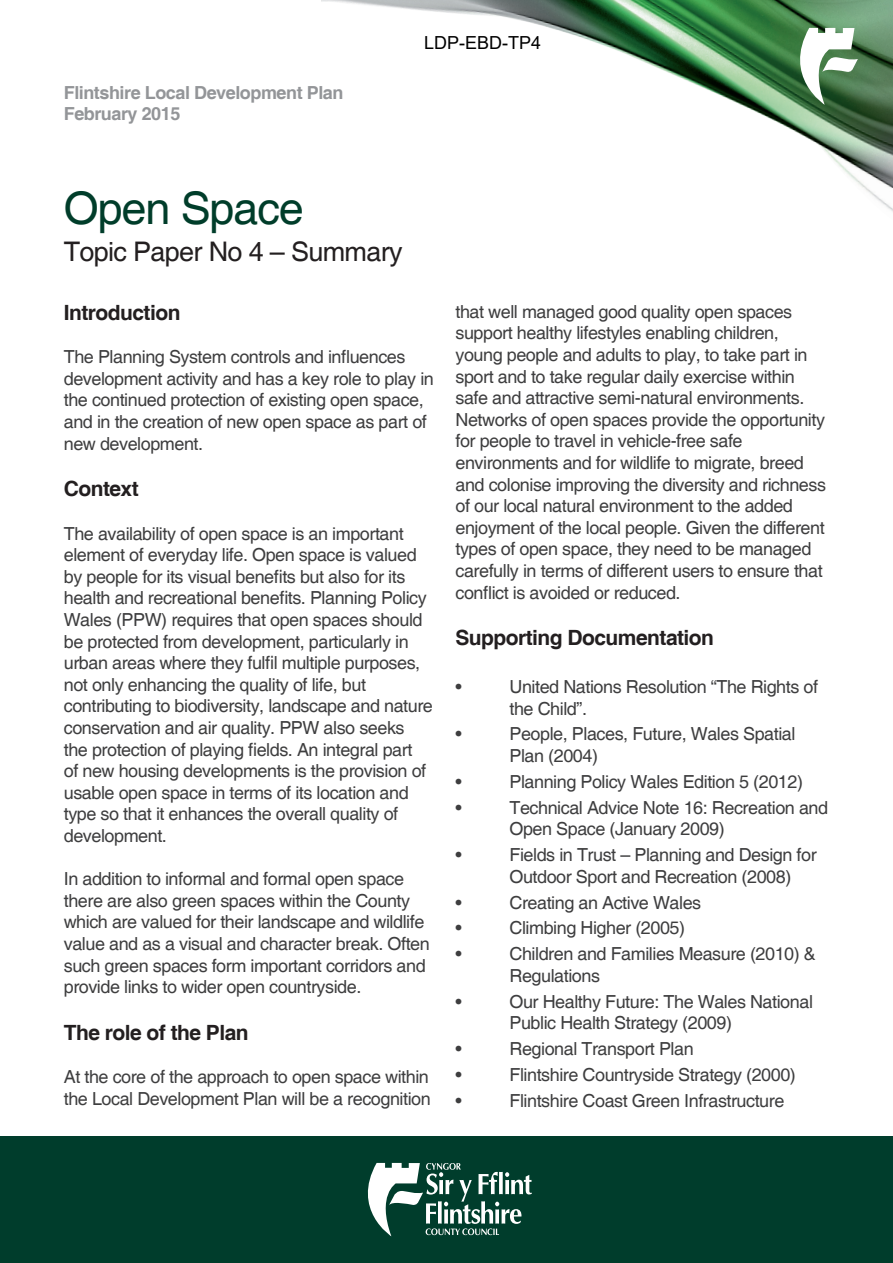
<style>
.page{position:relative;width:893px;height:1263px;background:#fff}
.page>*{position:absolute;margin:0;border:0;box-sizing:border-box;transform-origin:0 0}
.Document_heading_1{font:45px "Helvetica";letter-spacing:-.025em;color:#003d2a}
.Document_heading_2{font:27px "Helvetica";letter-spacing:-.025em;color:#231f20}
.t1{font:700 21px "Helvetica";letter-spacing:-.025em;color:#231f20}
.t2{font:18px/21.6px "Helvetica";letter-spacing:-.025em;color:#3e3e3f}
.Document_heading_3{font:700 18px/21.6px "Helvetica";letter-spacing:-.025em;color:#939598}
.t3{font:18px "Arial";color:#000}
</style>
<div class="page">
<div style="left:0;top:1137px;width:893px;height:126px;background:#003d2a"></div>
<svg style="left:368px;top:1163px;width:164px;height:73px"></svg>
<img style="left:321px;top:0;width:572px;height:212px">
<svg style="left:782px;top:28px;width:76px;height:77px"></svg>
<p class="Document_heading_3" style="left:64px;top:82px;width:281px">Flintshire Local Development Plan<br>February 2015</p>
<p class="t3" style="left:424px;top:30px;width:119px">LDP-EBD-TP4</p>
<p class="Document_heading_1" style="left:64px;top:182px;width:242px">Open Space</p>
<p class="Document_heading_2" style="left:64px;top:236px;width:340px">Topic Paper No 4 – Summary</p>
<p class="t1" style="left:64px;top:300px;width:118px">Introduction</p>
<p class="t2" style="left:64px;top:347px;width:372px">The Planning System controls and influences development activity and has a key role to play in the continued protection of existing open space, and in the creation of new open space as part of new development.</p>
<p class="t1" style="left:64px;top:476px;width:77px">Context</p>
<p class="t2" style="left:64px;top:523px;width:371px">The availability of open space is an important element of everyday life. Open space is valued by people for its visual benefits but also for its health and recreational benefits. Planning Policy Wales (PPW) requires that open spaces should be protected from development, particularly in urban areas where they fulfil multiple purposes, not only enhancing the quality of life, but contributing to biodiversity, landscape and nature conservation and air quality. PPW also seeks the protection of playing fields. An integral part<br>of new housing developments is the provision of usable open space in terms of its location and type so that it enhances the overall quality of development.</p>
<p class="t2" style="left:64px;top:869px;width:368px">In addition to informal and formal open space there are also green spaces within the County which are valued for their landscape and wildlife value and as a visual and character break. Often such green spaces form important corridors and provide links to wider open countryside.</p>
<p class="t1" style="left:64px;top:1020px;width:186px">The role of the Plan</p>
<p class="t2" style="left:64px;top:1067px;width:369px">At the core of the approach to open space within the Local Development Plan will be a recognition</p>
<p class="t2" style="left:455px;top:301px;width:372px">that well managed good quality open spaces support healthy lifestyles enabling children, young people and adults to play, to take part in sport and to take regular daily exercise within safe and attractive semi-natural environments.<br>Networks of open spaces provide the opportunity for people to travel in vehicle-free safe environments and for wildlife to migrate, breed and colonise improving the diversity and richness of our local natural environment to the added enjoyment of the local people. Given the different types of open space, they need to be managed carefully in terms of different users to ensure that conflict is avoided or reduced.</p>
<p class="t1" style="left:455px;top:625px;width:260px">Supporting Documentation</p>
<p class="t2" style="left:455px;top:676px;width:8px">•</p>
<p class="t2" style="left:509px;top:676px;width:310px">United Nations Resolution “The Rights of the Child”.</p>
<p class="t2" style="left:455px;top:724px;width:8px">•</p>
<p class="t2" style="left:509px;top:724px;width:287px">People, Places, Future, Wales Spatial<br>Plan (2004)</p>
<p class="t2" style="left:455px;top:771px;width:8px">•</p>
<p class="t2" style="left:509px;top:771px;width:295px">Planning Policy Wales Edition 5 (2012)</p>
<p class="t2" style="left:455px;top:797px;width:8px">•</p>
<p class="t2" style="left:509px;top:797px;width:320px">Technical Advice Note 16: Recreation and<br>Open Space (January 2009)</p>
<p class="t2" style="left:455px;top:845px;width:8px">•</p>
<p class="t2" style="left:509px;top:845px;width:309px">Fields in Trust – Planning and Design for<br>Outdoor Sport and Recreation (2008)</p>
<p class="t2" style="left:455px;top:892px;width:8px">•</p>
<p class="t2" style="left:509px;top:892px;width:193px">Creating an Active Wales</p>
<p class="t2" style="left:455px;top:918px;width:8px">•</p>
<p class="t2" style="left:509px;top:918px;width:177px">Climbing Higher (2005)</p>
<p class="t2" style="left:455px;top:944px;width:8px">•</p>
<p class="t2" style="left:509px;top:944px;width:308px">Children and Families Measure (2010) &amp;<br>Regulations</p>
<p class="t2" style="left:455px;top:991px;width:8px">•</p>
<p class="t2" style="left:509px;top:991px;width:305px">Our Healthy Future: The Wales National<br>Public Health Strategy (2009)</p>
<p class="t2" style="left:455px;top:1039px;width:8px">•</p>
<p class="t2" style="left:509px;top:1039px;width:186px">Regional Transport Plan</p>
<p class="t2" style="left:455px;top:1064px;width:8px">•</p>
<p class="t2" style="left:509px;top:1064px;width:288px">Flintshire Countryside Strategy (2000)</p>
<p class="t2" style="left:455px;top:1090px;width:8px">•</p>
<p class="t2" style="left:509px;top:1090px;width:276px">Flintshire Coast Green Infrastructure</p>
</div>
